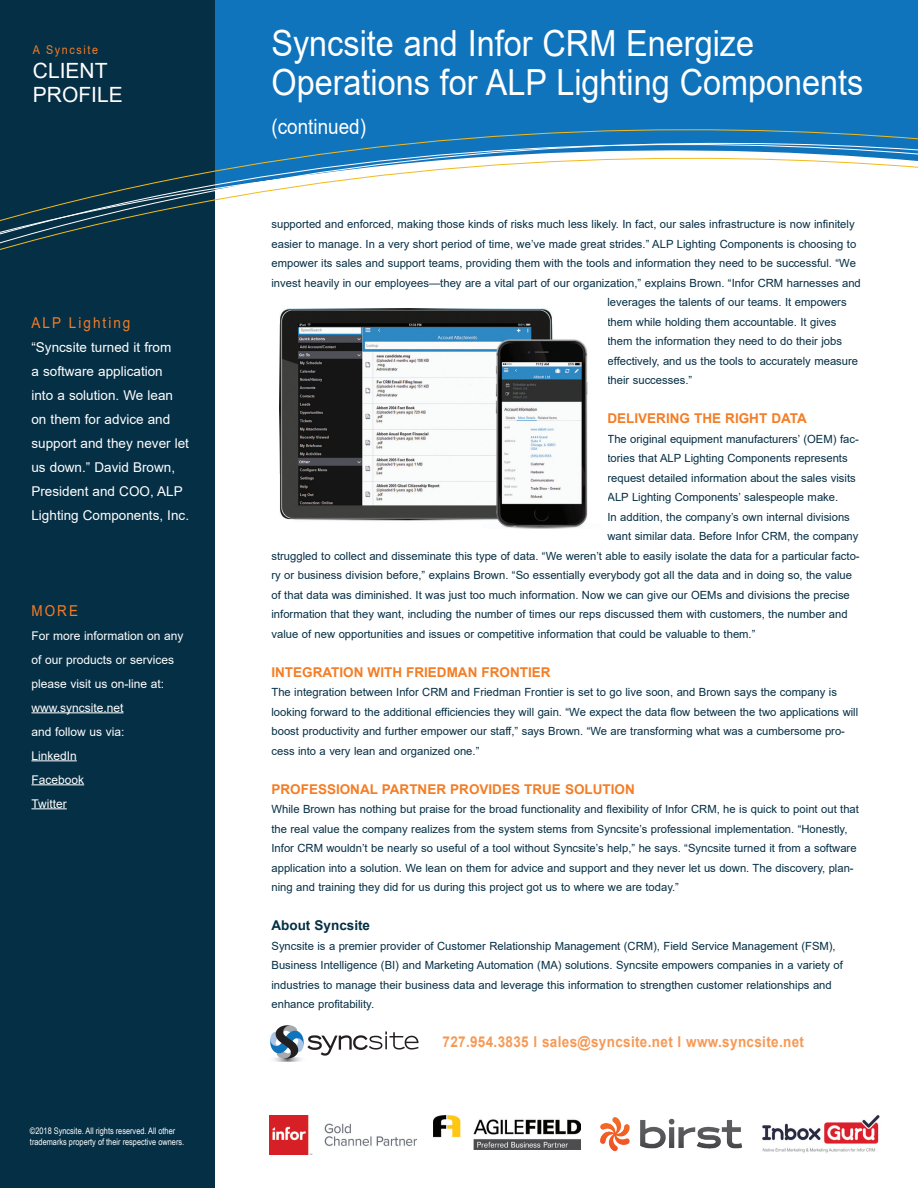
<style>
.page{position:relative;width:918px;height:1188px;background:#fff}
.page>*{position:absolute;margin:0;border:0;box-sizing:border-box;transform-origin:0 0}
.t1{font:36px/39px "Arial";color:#fff;scale:.9 1}
.t2{font:21px/24px "Arial";color:#fff}
.t3{font:21px "Arial";color:#fff;scale:.9 1}
.t4{font:700 15px "Arial";letter-spacing:.025em;color:#f79955;scale:.9 1}
.t5{font:15px "Arial";letter-spacing:.15em;color:#f47d25;scale:.9 1}
.t6{font:13.5px/24px "Arial";color:#fff}
.t7{font:700 13.5px "Arial";color:#f47d25}
.t8{font:700 13.5px "Arial";color:#052f45}
.t9{font:12px/24px "Arial";color:#fff}
.t10{font:12px "Arial";letter-spacing:.15em;color:#f47d25;scale:.9 1}
.t11{font:11.25px/19.5px "Arial";color:#052f45}
.t12{font:9px/10.8px "Arial Narrow";color:#fff}
</style>
<div class="page">
<div style="left:215px;top:0;width:703px;height:127px;background:#1074bc"></div>
<div style="left:0;top:0;width:215px;height:1188px;background:#052f45"></div>
<hr style="left:31px;top:712px;width:93px;height:1px;background:#fff">
<hr style="left:31px;top:760px;width:46px;height:1px;background:#fff">
<hr style="left:31px;top:784px;width:53px;height:1px;background:#fff">
<hr style="left:31px;top:808px;width:36px;height:1px;background:#fff">
<svg style="left:0;top:127px;width:918px;height:123px"></svg>
<img style="left:274px;top:1059px;width:28px;height:3px">
<svg style="left:270px;top:1025px;width:148px;height:34px"></svg>
<img style="left:279px;top:309px;width:309px;height:220px">
<img style="left:270px;top:1115px;width:147px;height:39px">
<img style="left:434px;top:1115px;width:147px;height:34px">
<img style="left:600px;top:1117px;width:143px;height:35px">
<img style="left:762px;top:1115px;width:118px;height:38px">
<p class="t10" style="left:33px;top:42px;width:74px">A Syncsite</p>
<h2 class="t2" style="left:33px;top:58px;width:91px">CLIENT<br>PROFILE</h2>
<h3 class="t5" style="left:31px;top:312px;width:111px">ALP Lighting</h3>
<p class="t6" style="left:31px;top:335px;width:159px">“Syncsite turned it from<br>a software application<br>into a solution. We lean on them for advice and support and they never let us down.” David Brown,<br>President and COO, ALP<br>Lighting Components, Inc.</p>
<h3 class="t5" style="left:31px;top:600px;width:53px">MORE</h3>
<p class="t9" style="left:31px;top:623px;width:154px">For more information on any of our products or services please visit us on-line at: www.syncsite.net<br>and follow us via:<br>LinkedIn<br>Facebook<br>Twitter</p>
<p class="t12" style="left:30px;top:1125px;width:156px">©2018 Syncsite. All rights reserved. All other trademarks property of their respective owners.</p>
<h1 class="t1" style="left:271px;top:24px;width:659px">Syncsite and Infor CRM Energize<br>Operations for ALP Lighting Components</h1>
<h2 class="t3" style="left:271px;top:113px;width:107px">(continued)</h2>
<p class="t11" style="left:271px;top:214px;width:585px">supported and enforced, making those kinds of risks much less likely. In fact, our sales infrastructure is now infinitely</p>
<p class="t11" style="left:271px;top:234px;width:586px">easier to manage. In a very short period of time, we’ve made great strides.” ALP Lighting Components is choosing to</p>
<p class="t11" style="left:271px;top:253px;width:586px">empower its sales and support teams, providing them with the tools and information they need to be successful. “We</p>
<p class="t11" style="left:271px;top:273px;width:591px">invest heavily in our employees—they are a vital part of our organization,” explains Brown. “Infor CRM harnesses and</p>
<p class="t11" style="left:608px;top:292px;width:241px">leverages the talents of our teams. It empowers</p>
<p class="t11" style="left:608px;top:312px;width:230px">them while holding them accountable. It gives</p>
<p class="t11" style="left:608px;top:331px;width:236px">them the information they need to do their jobs</p>
<p class="t11" style="left:608px;top:351px;width:252px">effectively, and us the tools to accurately measure</p>
<p class="t11" style="left:608px;top:370px;width:86px">their successes.”</p>
<p class="t7" style="left:608px;top:409px;width:201px">DELIVERING THE RIGHT DATA</p>
<p class="t11" style="left:608px;top:429px;width:253px">The original equipment manufacturers’ (OEM) fac-</p>
<p class="t11" style="left:608px;top:448px;width:242px">tories that ALP Lighting Components represents</p>
<p class="t11" style="left:608px;top:468px;width:250px">request detailed information about the sales visits</p>
<p class="t11" style="left:608px;top:487px;width:232px">ALP Lighting Components’ salespeople make.</p>
<p class="t11" style="left:608px;top:507px;width:244px">In addition, the company’s own internal divisions</p>
<p class="t11" style="left:608px;top:526px;width:253px">want similar data. Before Infor CRM, the company</p>
<p class="t11" style="left:271px;top:546px;width:590px">struggled to collect and disseminate this type of data. “We weren’t able to easily isolate the data for a particular facto-</p>
<p class="t11" style="left:271px;top:565px;width:582px">ry or business division before,” explains Brown. “So essentially everybody got all the data and in doing so, the value</p>
<p class="t11" style="left:271px;top:585px;width:580px">of that data was diminished. It was just too much information. Now we can give our OEMs and divisions the precise</p>
<p class="t11" style="left:271px;top:604px;width:578px">information that they want, including the number of times our reps discussed them with customers, the number and</p>
<p class="t11" style="left:271px;top:624px;width:486px">value of new opportunities and issues or competitive information that could be valuable to them.”</p>
<p class="t7" style="left:271px;top:662px;width:281px">INTEGRATION WITH FRIEDMAN FRONTIER</p>
<p class="t11" style="left:271px;top:682px;width:588px">The integration between Infor CRM and Friedman Frontier is set to go live soon, and Brown says the company is looking forward to the additional efficiencies they will gain. “We expect the data flow between the two applications will boost productivity and further empower our staff,” says Brown. “We are transforming what was a cumbersome pro&shy;cess into a very lean and organized one.”</p>
<p class="t7" style="left:271px;top:779px;width:365px">PROFESSIONAL PARTNER PROVIDES TRUE SOLUTION</p>
<p class="t11" style="left:271px;top:799px;width:589px">While Brown has nothing but praise for the broad functionality and flexibility of Infor CRM, he is quick to point out that the real value the company realizes from the system stems from Syncsite’s professional implementation. “Honestly, Infor CRM wouldn’t be nearly so useful of a tool without Syncsite’s help,” he says. “Syncsite turned it from a software application into a solution. We lean on them for advice and support and they never let us down. The discovery, plan&shy;ning and training they did for us during this project got us to where we are today.”</p>
<p class="t8" style="left:271px;top:916px;width:100px">About Syncsite</p>
<p class="t11" style="left:271px;top:936px;width:573px">Syncsite is a premier provider of Customer Relationship Management (CRM), Field Service Management (FSM), Business Intelligence (BI) and Marketing Automation (MA) solutions. Syncsite empowers companies in a variety of industries to manage their business data and leverage this information to strengthen customer relationships and enhance profitability.</p>
<h3 class="t4" style="left:442px;top:1031px;width:403px">727.954.3835 l sales@syncsite.net l www.syncsite.net</h3>
</div>
